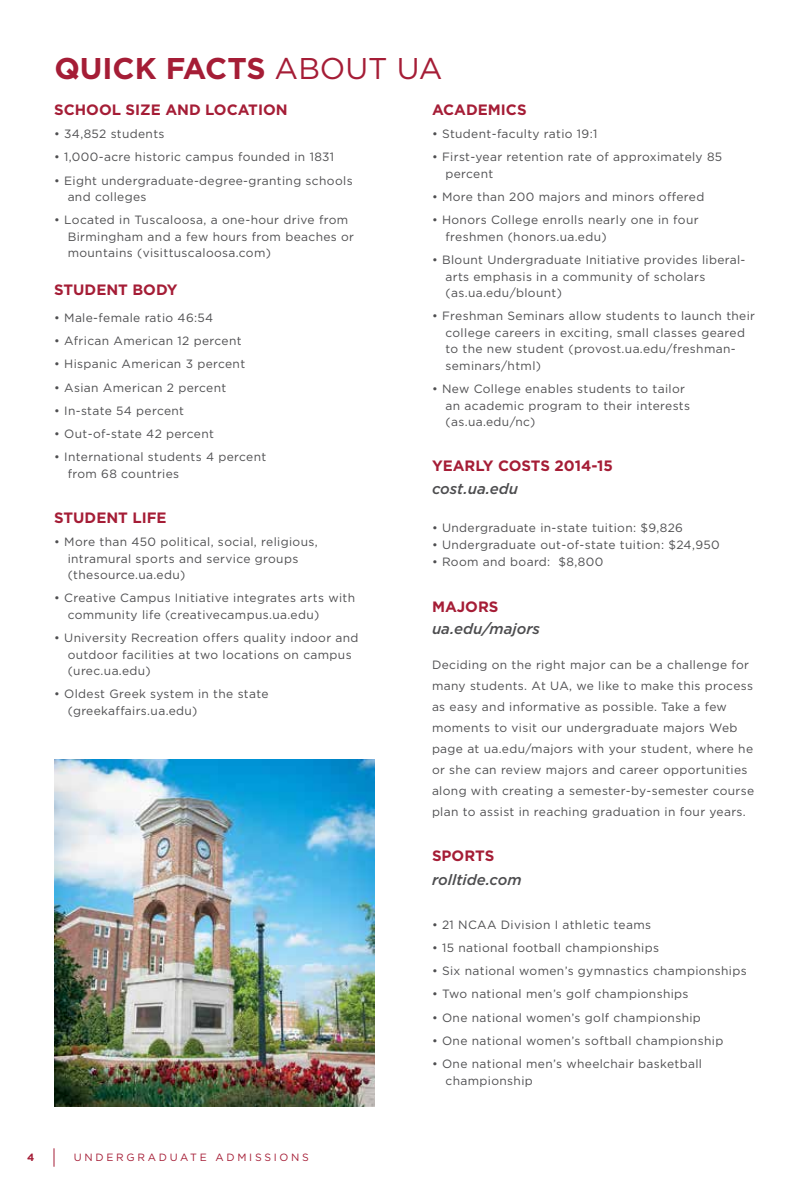
<style>
.page{position:relative;width:810px;height:1188px;background:#fff}
.page>*{position:absolute;margin:0;border:0;box-sizing:border-box;transform-origin:0 0}
.t1{font:700 30px "Gotham";color:#a51d36}
.t2{font:700 15px "Gotham";color:#a51d36}
.t3{font:italic 500 15px "Gotham";color:#4d4d4f}
.t4{font:12px/16.5px "Gotham";letter-spacing:.03em;color:#4f4f51}
.t5{font:10.5px "Gotham";letter-spacing:.26em;color:#a51d36}
.t6{font:700 10.5px "Gotham";color:#a51d36}
.s1{font-weight:400}
</style>
<div class="page">
<svg style="left:54px;top:1148px;width:1px;height:19px"></svg>
<img style="left:54px;top:760px;width:321px;height:346px">
<h1 class="t1" style="left:54px;top:51px;width:390px">QUICK FACTS <span class="s1">ABOUT UA</span></h1>
<p class="t2" style="left:54px;top:101px;width:235px">SCHOOL SIZE AND LOCATION</p>
<p class="t4" style="left:54px;top:126px;width:112px">• 34,852 students</p>
<p class="t4" style="left:54px;top:149px;width:282px">• 1,000-acre historic campus founded in 1831</p>
<p class="t4" style="left:68px;top:172px;width:286px;text-indent:-14px">• Eight undergraduate-degree-granting schools and colleges</p>
<p class="t4" style="left:68px;top:212px;width:288px;text-indent:-14px">• Located in Tuscaloosa, a one-hour drive from<br>Birmingham and a few hours from beaches or mountains (visittuscaloosa.com)</p>
<p class="t2" style="left:54px;top:281px;width:125px">STUDENT BODY</p>
<p class="t4" style="left:54px;top:309px;width:161px">• Male-female ratio 46:54</p>
<p class="t4" style="left:54px;top:333px;width:189px">• African American 12 percent</p>
<p class="t4" style="left:54px;top:356px;width:193px">• Hispanic American 3 percent</p>
<p class="t4" style="left:54px;top:379px;width:174px">• Asian American 2 percent</p>
<p class="t4" style="left:54px;top:402px;width:131px">• In-state 54 percent</p>
<p class="t4" style="left:54px;top:426px;width:161px">• Out-of-state 42 percent</p>
<p class="t4" style="left:68px;top:449px;width:200px;text-indent:-14px">• International students 4 percent from 68 countries</p>
<p class="t2" style="left:54px;top:509px;width:114px">STUDENT LIFE</p>
<p class="t4" style="left:68px;top:534px;width:252px;text-indent:-14px">• More than 450 political, social, religious, intramural sports and service groups (thesource.ua.edu)</p>
<p class="t4" style="left:68px;top:590px;width:289px;text-indent:-14px">• Creative Campus Initiative integrates arts with community life (creativecampus.ua.edu)</p>
<p class="t4" style="left:68px;top:630px;width:292px;text-indent:-14px">• University Recreation offers quality indoor and outdoor facilities at two locations on campus (urec.ua.edu)</p>
<p class="t4" style="left:68px;top:686px;width:202px;text-indent:-14px">• Oldest Greek system in the state (greekaffairs.ua.edu)</p>
<p class="t2" style="left:432px;top:101px;width:96px">ACADEMICS</p>
<p class="t4" style="left:432px;top:126px;width:167px">• Student-faculty ratio 19:1</p>
<p class="t4" style="left:446px;top:149px;width:278px;text-indent:-14px">• First-year retention rate of approximately 85 percent</p>
<p class="t4" style="left:432px;top:189px;width:274px">• More than 200 majors and minors offered</p>
<p class="t4" style="left:446px;top:212px;width:255px;text-indent:-14px">• Honors College enrolls nearly one in four freshmen (honors.ua.edu)</p>
<p class="t4" style="left:446px;top:252px;width:301px;text-indent:-14px">• Blount Undergraduate Initiative provides liberal&shy;arts emphasis in a community of scholars (as.ua.edu/blount)</p>
<p class="t4" style="left:446px;top:308px;width:311px;text-indent:-14px">• Freshman Seminars allow students to launch their college careers in exciting, small classes geared to the new student (provost.ua.edu/freshman&shy;seminars/html)</p>
<p class="t4" style="left:446px;top:381px;width:246px;text-indent:-14px">• New College enables students to tailor an academic program to their interests (as.ua.edu/nc)</p>
<p class="t2" style="left:432px;top:457px;width:182px">YEARLY COSTS 2014-15</p>
<p class="t3" style="left:432px;top:480px;width:88px">cost.ua.edu</p>
<p class="t4" style="left:432px;top:519px;width:252px">• Undergraduate in-state tuition: $9,826</p>
<p class="t4" style="left:432px;top:537px;width:289px">• Undergraduate out-of-state tuition: $24,950</p>
<p class="t4" style="left:432px;top:554px;width:173px">• Room and board: $8,800</p>
<p class="t2" style="left:432px;top:598px;width:68px">MAJORS</p>
<p class="t3" style="left:432px;top:620px;width:110px">ua.edu/majors</p>
<p class="t4" style="left:432px;top:654px;width:324px;line-height:21px">Deciding on the right major can be a challenge for many students. At UA, we like to make this process as easy and informative as possible. Take a few moments to visit our undergraduate majors Web page at ua.edu/majors with your student, where he or she can review majors and career opportunities along with creating a semester-by-semester course plan to assist in reaching graduation in four years.</p>
<p class="t2" style="left:432px;top:847px;width:64px">SPORTS</p>
<p class="t3" style="left:432px;top:871px;width:91px">rolltide.com</p>
<p class="t4" style="left:432px;top:916px;width:221px">• 21 NCAA Division I athletic teams</p>
<p class="t4" style="left:432px;top:939px;width:229px">• 15 national football championships</p>
<p class="t4" style="left:432px;top:963px;width:316px">• Six national women’s gymnastics championships</p>
<p class="t4" style="left:432px;top:986px;width:258px">• Two national men’s golf championships</p>
<p class="t4" style="left:432px;top:1009px;width:270px">• One national women’s golf championship</p>
<p class="t4" style="left:432px;top:1032px;width:293px">• One national women’s softball championship</p>
<p class="t4" style="left:446px;top:1056px;width:258px;text-indent:-14px">• One national men’s wheelchair basketball championship</p>
<p class="t6" style="left:27px;top:1151px;width:9px">4</p>
<p class="t5" style="left:74px;top:1152px;width:237px">UNDERGRADUATE ADMISSIONS</p>
</div>
